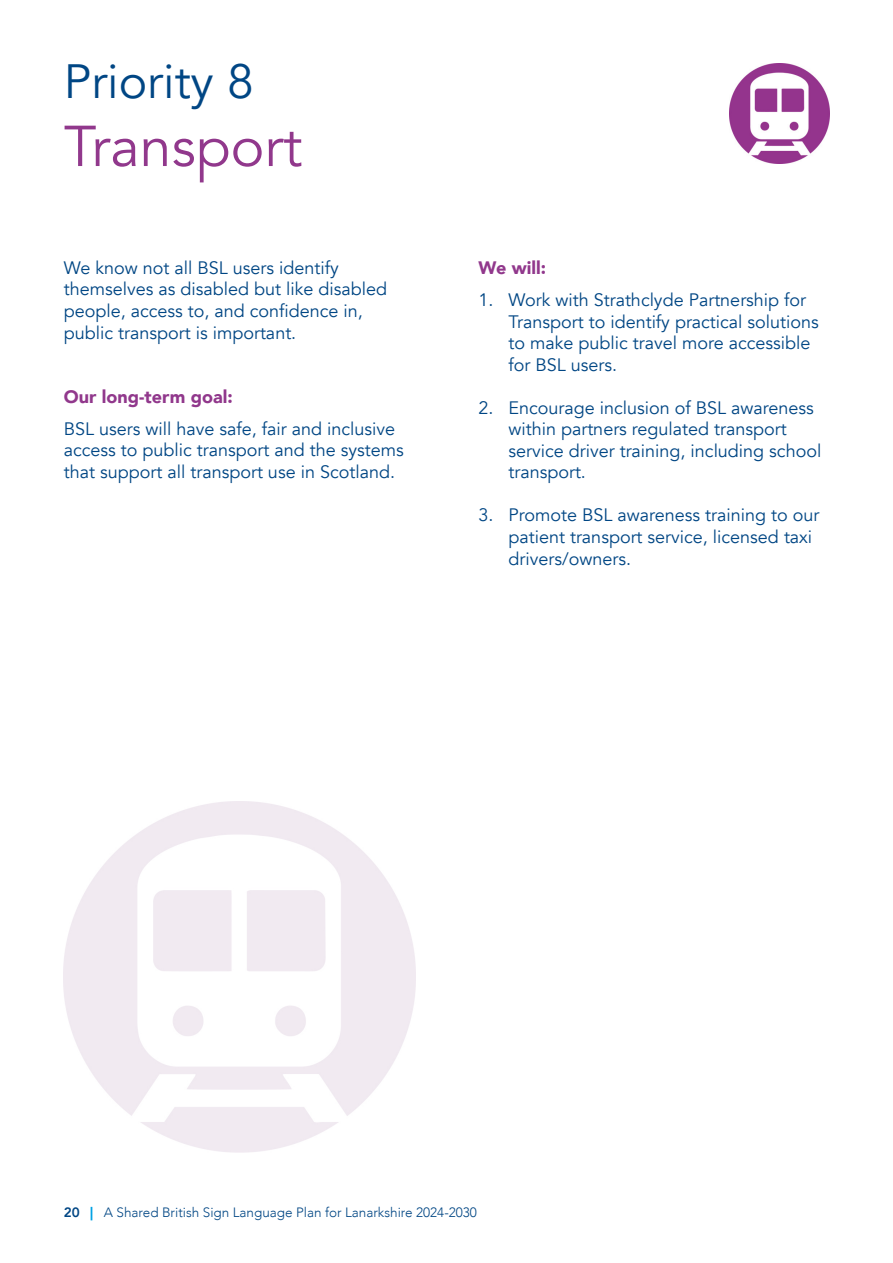
<style>
.page{position:relative;width:893px;height:1263px;background:#fff}
.page>*{position:absolute;margin:0;border:0;box-sizing:border-box;transform-origin:0 0}
.subtitle{font:57px "Avenir";color:#91388c}
.sub_subtitle{font:48px "Avenir";color:#004684}
.bullet{font:18px/21.6px "Avenir";color:#004684}
.body{font:18px/21.6px "Avenir";color:#004684}
.body-2{font:900 18px "Avenir";color:#91388c}
.t1{font:300 13.5px "Avenir";color:#004684}
.s1{font-weight:800}
.s2{font-weight:900;color:#00a2e4}
</style>
<div class="page">
<img style="left:729px;top:64px;width:100px;height:100px">
<h2 class="sub_subtitle" style="left:64px;top:52px;width:192px">Priority 8</h2>
<h1 class="subtitle" style="left:64px;top:112px;width:240px">Transport</h1>
<p class="body" style="left:64px;top:257px;width:325px">We know not all BSL users identify themselves as disabled but like disabled people, access to, and confidence in, public transport is important.</p>
<p class="body-2" style="left:64px;top:381px;width:170px">Our long-term goal:</p>
<p class="body" style="left:64px;top:418px;width:341px">BSL users will have safe, fair and inclusive access to public transport and the systems that support all transport use in Scotland.</p>
<p class="body-2" style="left:478px;top:252px;width:69px">We will:</p>
<p class="bullet" style="left:508px;top:289px;width:312px;text-indent:-30px">1. Work with Strathclyde Partnership for Transport to identify practical solutions to make public travel more accessible for BSL users.</p>
<p class="bullet" style="left:508px;top:397px;width:314px;text-indent:-30px">2. Encourage inclusion of BSL awareness within partners regulated transport service driver training, including school transport.</p>
<p class="bullet" style="left:508px;top:505px;width:312px;text-indent:-30px">3. Promote BSL awareness training to our patient transport service, licensed taxi drivers/owners.</p>
<p class="t1" style="left:64px;top:1204px;width:415px"><span class="s1">20</span> <span class="s2">|</span> A Shared British Sign Language Plan for Lanarkshire 2024-2030</p>
</div>
